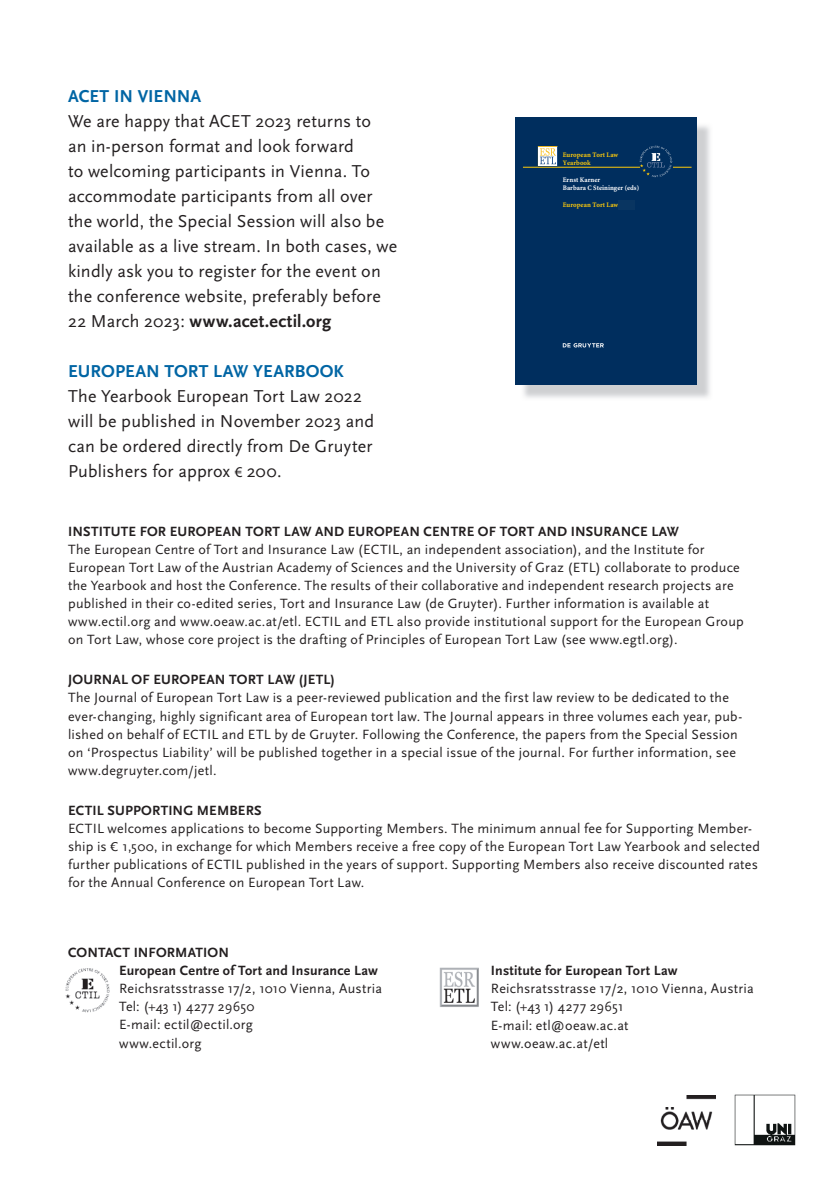
<style>
.page{position:relative;width:840px;height:1191px;background:#fff}
.page>*{position:absolute;margin:0;border:0;box-sizing:border-box;transform-origin:0 0}
.t1{font:18px/25px "Scala Sans";letter-spacing:.01em;color:#231f20}
.t2{font:700 18px "Scala Sans";letter-spacing:.005em;color:#0065a4}
.t3{font:14px/18px "Scala Sans";letter-spacing:.02em;color:#231f20}
.t4{font:700 14px/18px "Scala Sans";letter-spacing:.01em;color:#231f20}
.t5{font:700 7px/8.4px "S Minion Plus Tab";color:#feca0a}
.t6{font:700 7px/8.4px "S Minion Plus Tab";color:#fff}
.s1{font-weight:700}
.s2{font-family:"Myriad Pro";font-size:15px}
.s3{font-family:"Verdana";font-size:12px}
</style>
<div class="page">
<img style="left:65px;top:968px;width:45px;height:45px">
<img style="left:439px;top:967px;width:40px;height:40px">
<img style="left:657px;top:1095px;width:57px;height:50px">
<img style="left:734px;top:1094px;width:62px;height:52px">
<img style="left:520px;top:122px;width:190px;height:276px">
<div style="left:515px;top:117px;width:181px;height:267px;background:#002e5e"></div>
<hr style="left:522px;top:167px;width:169px;height:1px;background:#feca0a">
<svg style="left:562px;top:343px;width:41px;height:4px"></svg>
<img style="left:638px;top:145px;width:34px;height:33px">
<svg style="left:537px;top:146px;width:20px;height:20px"></svg>
<div style="left:618px;top:200px;width:16px;height:10px;background:#093561"></div>
<p class="t2" style="left:68px;top:86px;width:135px">ACET IN VIENNA</p>
<p class="t1" style="left:68px;top:109px;width:330px">We are happy that ACET 2023 returns to<br>an in-person format and look forward<br>to welcoming participants in Vienna. To accommodate participants from all over the world, the Special Session will also be available as a live stream. In both cases, we kindly ask you to register for the event on the conference website, preferably before 22 March 2023: <span class="s1">www.acet.ectil.org</span></p>
<p class="t2" style="left:68px;top:361px;width:277px">EUROPEAN TORT LAW YEARBOOK</p>
<p class="t1" style="left:68px;top:384px;width:307px">The Yearbook European Tort Law 2022 will be published in November 2023 and can be ordered directly from De Gruyter Publishers for approx <span class="s2">€</span> 200.</p>
<p class="t5" style="left:562px;top:151px;width:57px">European Tort Law<br>Yearbook</p>
<p class="t6" style="left:562px;top:176px;width:78px">Ernst Karner<br>Barbara C Steininger (eds)</p>
<p class="t5" style="left:562px;top:200px;width:71px">European Tort Law 2019</p>
<p class="t4" style="left:68px;top:523px;width:612px">INSTITUTE FOR EUROPEAN TORT LAW AND EUROPEAN CENTRE OF TORT AND INSURANCE LAW</p>
<p class="t3" style="left:68px;top:541px;width:676px">The European Centre of Tort and Insurance Law (ECTIL, an independent association), and the Institute for European Tort Law of the Austrian Academy of Sciences and the University of Graz (ETL) collaborate to produce the Yearbook and host the Conference. The results of their collaborative and independent research projects are published in their co-edited series, Tort and Insurance Law (de Gruyter). Further information is available at www.ectil.org and www.oeaw.ac.at/etl. ECTIL and ETL also provide institutional support for the European Group on Tort Law, whose core project is the drafting of Principles of European Tort Law (see www.egtl.org).</p>
<p class="t4" style="left:68px;top:671px;width:268px">JOURNAL OF EUROPEAN TORT LAW (JETL)</p>
<p class="t3" style="left:68px;top:689px;width:675px">The Journal of European Tort Law is a peer-reviewed publication and the first law review to be dedicated to the ever-changing, highly significant area of European tort law. The Journal appears in three volumes each year, pub&shy;lished on behalf of ECTIL and ETL by de Gruyter. Following the Conference, the papers from the Special Session on ‘Prospectus Liability’ will be published together in a special issue of the journal. For further information, see www.degruyter.com/jetl.</p>
<p class="t4" style="left:68px;top:801px;width:195px">ECTIL SUPPORTING MEMBERS</p>
<p class="t3" style="left:68px;top:819px;width:693px">ECTIL welcomes applications to become Supporting Members. The minimum annual fee for Supporting Member&shy;ship is <span class="s3">€</span> 1,500, in exchange for which Members receive a free copy of the European Tort Law Yearbook and selected further publications of ECTIL published in the years of support. Supporting Members also receive discounted rates for the Annual Conference on European Tort Law.</p>
<p class="t4" style="left:119px;top:944px;width:260px;text-indent:-51px">CONTACT INFORMATION<br>European Centre of Tort and Insurance Law</p>
<p class="t3" style="left:119px;top:980px;width:264px">Reichsratsstrasse 17/2, 1010 Vienna, Austria<br>Tel: (+43 1) 4277 29650<br>E-mail: ectil@ectil.org<br>www.ectil.org</p>
<p class="t4" style="left:490px;top:962px;width:188px">Institute for European Tort Law</p>
<p class="t3" style="left:490px;top:980px;width:264px">Reichsratsstrasse 17/2, 1010 Vienna, Austria<br>Tel: (+43 1) 4277 29651<br>E-mail: etl@oeaw.ac.at<br>www.oeaw.ac.at/etl</p>
</div>
